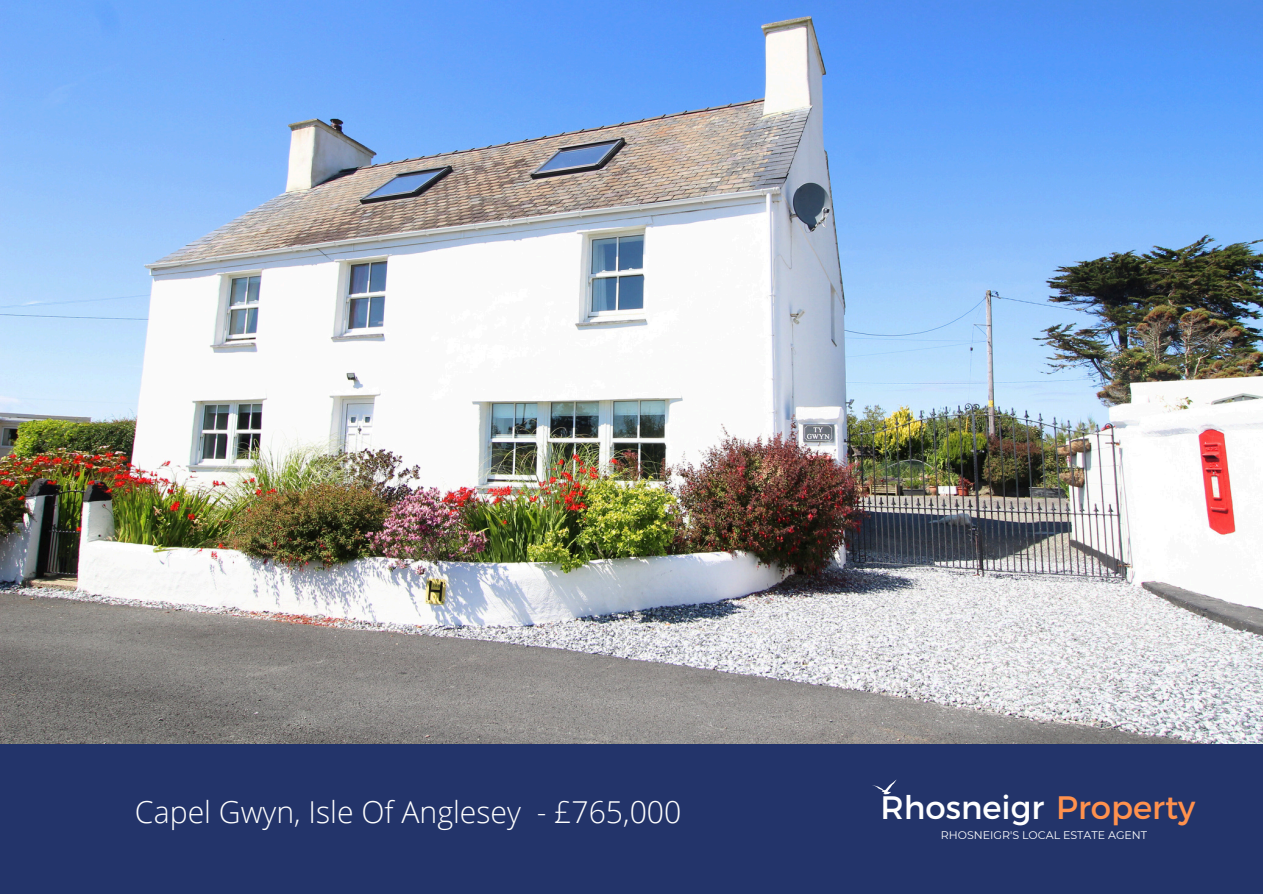
<style>
.page{position:relative;width:1263px;height:894px;background:#fff}
.page>*{position:absolute;margin:0;border:0;box-sizing:border-box;transform-origin:0 0}
.t1{font:32.4px "Montserrat";color:#fff}
.t2{font:300 30.15px "Open Sans";color:#fff}
.t3{font:11.1px "Montserrat";color:#fff}
.s1{color:#ff914d}
</style>
<div class="page">
<img style="left:0;top:0;width:1263px;height:742px">
<div style="left:0;top:743px;width:1263px;height:150px;background:#23346a"></div>
<svg style="left:872px;top:780px;width:24px;height:15px"></svg>
<h1 class="t2" style="left:135px;top:790px;width:548px">Capel Gwyn, Isle Of Anglesey - £765,000</h1>
<h2 class="t1" style="left:880px;top:786px;width:317px">Rhosneigr <span class="s1">Property</span></h2>
<h1 class="t3" style="left:941px;top:827px;width:208px">RHOSNEIGR'S LOCAL ESTATE AGENT</h1>
</div>
